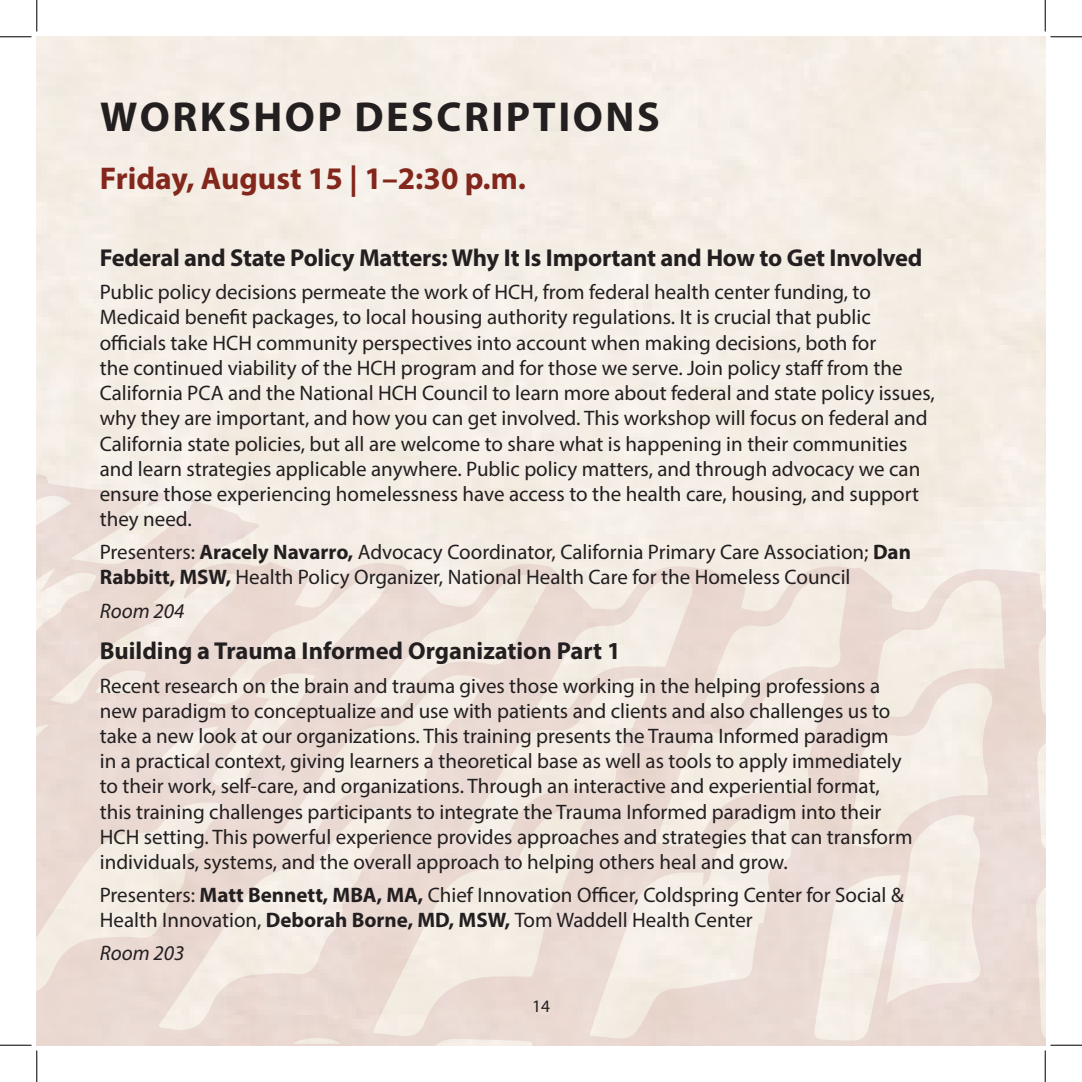
<style>
.page{position:relative;width:1082px;height:1082px;background:#fff}
.page>*{position:absolute;margin:0;border:0;box-sizing:border-box;transform-origin:0 0}
.Page_header_left{font:700 42px "Myriad Pro";letter-spacing:.06em;color:#231f20}
.Day-time_heading{font:700 31.5px "Myriad Pro";color:#83261b}
.t1{font:700 24.5px "Myriad Pro";letter-spacing:-.01em;color:#231f20}
.t2{font:21px/25.2px "Myriad Pro";color:#231f20}
.t3{font:italic 21px "Myriad Pro";color:#231f20}
.t4{font:17.5px "Myriad Pro";color:#231f20}
.s1{font-weight:700}
</style>
<div class="page">
<svg style="left:37px;top:470px;width:1008px;height:575px;background:#efe4dd"></svg>
<hr style="left:0;top:36px;width:32px;height:1px;background:#000">
<hr style="left:1050px;top:36px;width:32px;height:1px;background:#000">
<hr style="left:0;top:1044px;width:32px;height:1px;background:#000">
<hr style="left:1050px;top:1044px;width:32px;height:1px;background:#000">
<hr style="left:36px;top:0;width:1px;height:32px;background:#000">
<hr style="left:36px;top:1050px;width:1px;height:32px;background:#000">
<hr style="left:1044px;top:0;width:1px;height:32px;background:#000">
<hr style="left:1044px;top:1050px;width:1px;height:32px;background:#000">
<p class="Page_header_left" style="left:100px;top:90px;width:561px">WORKSHOP DESCRIPTIONS</p>
<p class="Day-time_heading" style="left:100px;top:158px;width:428px">Friday, August 15 | 1–2:30 p.m.</p>
<p class="t1" style="left:100px;top:242px;width:824px">Federal and State Policy Matters: Why It Is Important and How to Get Involved</p>
<p class="t2" style="left:100px;top:279px;width:836px">Public policy decisions permeate the work of HCH, from federal health center funding, to Medicaid benefit packages, to local housing authority regulations. It is crucial that public officials take HCH community perspectives into account when making decisions, both for<br>the continued viability of the HCH program and for those we serve. Join policy staff from the California PCA and the National HCH Council to learn more about federal and state policy issues, why they are important, and how you can get involved. This workshop will focus on federal and California state policies, but all are welcome to share what is happening in their communities and learn strategies applicable anywhere. Public policy matters, and through advocacy we can ensure those experiencing homelessness have access to the health care, housing, and support they need.</p>
<p class="t2" style="left:100px;top:539px;width:812px">Presenters: <span class="s1">Aracely Navarro,</span> Advocacy Coordinator, California Primary Care Association; <span class="s1">Dan<br>Rabbitt, MSW,</span> Health Policy Organizer, National Health Care for the Homeless Council</p>
<p class="t3" style="left:100px;top:597px;width:86px">Room 204</p>
<p class="t1" style="left:100px;top:635px;width:522px">Building a Trauma Informed Organization Part 1</p>
<p class="t2" style="left:100px;top:672px;width:814px">Recent research on the brain and trauma gives those working in the helping professions a new paradigm to conceptualize and use with patients and clients and also challenges us to take a new look at our organizations. This training presents the Trauma Informed paradigm<br>in a practical context, giving learners a theoretical base as well as tools to apply immediately to their work, self-care, and organizations. Through an interactive and experiential format, this training challenges participants to integrate the Trauma Informed paradigm into their HCH setting. This powerful experience provides approaches and strategies that can transform individuals, systems, and the overall approach to helping others heal and grow.</p>
<p class="t2" style="left:100px;top:882px;width:805px">Presenters: <span class="s1">Matt Bennett, MBA, MA,</span> Chief Innovation Officer, Coldspring Center for Social &amp;<br>Health Innovation, <span class="s1">Deborah Borne, MD, MSW,</span> Tom Waddell Health Center</p>
<p class="t3" style="left:100px;top:940px;width:86px">Room 203</p>
<p class="t4" style="left:532px;top:995px;width:19px">14</p>
</div>
